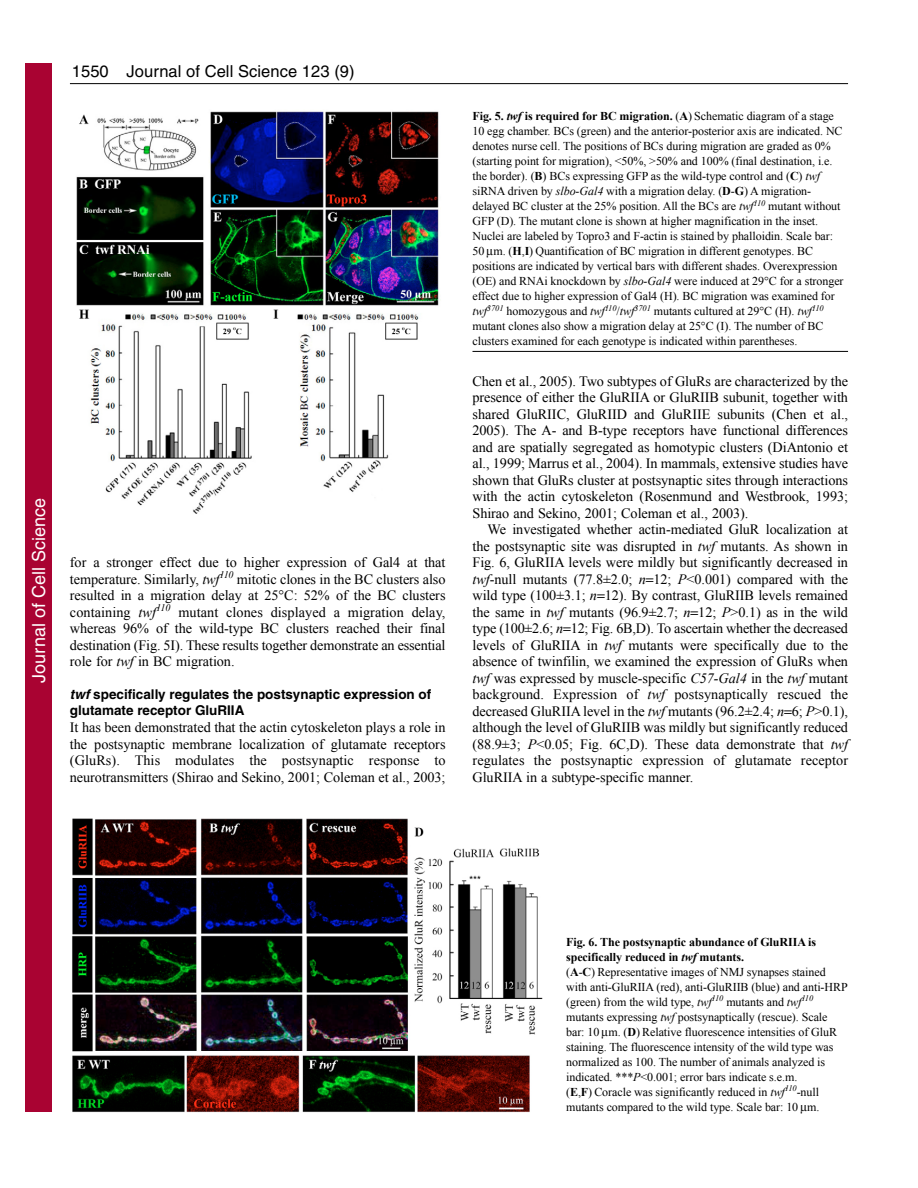
<style>
.page{position:relative;width:918px;height:1188px;background:#fff}
.page>*{position:absolute;margin:0;border:0;box-sizing:border-box;transform-origin:0 0}
.t1{font:18px "Helvetica";color:#fff}
.t2{font:16.5px "Helvetica";letter-spacing:.005em;color:#000}
.t3{font:14.25px/16.5px "Times New Roman";letter-spacing:-.005em;color:#000;text-align:justify}
.t4{font:700 13.5px/16.5px "Helvetica";color:#000}
.t5{font:12px/15px "Times New Roman";letter-spacing:-.005em;color:#000}
.s1{font-style:italic}
.s2{font-weight:700}
.s3{font-weight:700;font-style:italic}
</style>
<div class="page">
<hr style="left:70px;top:83px;width:778px;height:1px;background:#000">
<img style="left:76px;top:111px;width:363px;height:403px">
<hr style="left:472px;top:351px;width:376px;height:1px;background:#000">
<img style="left:72px;top:818px;width:471px;height:295px">
<div style="left:26px;top:64px;width:26px;height:1048px;background:#a90332"></div>
<p class="t2" style="left:72px;top:65px;width:284px">1550 Journal of Cell Science 123 (9)</p>
<p class="t1" style="left:28px;top:683px;width:186px;rotate:-90deg">Journal of Cell Science</p>
<p class="t3" style="left:70px;top:554px;width:377px">for a stronger effect due to higher expression of Gal4 at that temperature. Similarly, <span class="s1">twf</span><sup>110</sup> mitotic clones in the BC clusters also resulted in a migration delay at 25°C: 52% of the BC clusters containing <span class="s1">twf</span><sup>110</sup> mutant clones displayed a migration delay, whereas 96% of the wild-type BC clusters reached their final destination (Fig. 5I). These results together demonstrate an essential role for <span class="s1">twf</span> in BC migration.</p>
<p class="t4" style="left:70px;top:687px;width:363px"><span class="s1">twf</span>specifically regulates the postsynaptic expression of glutamate receptor GluRIIA</p>
<p class="t3" style="left:70px;top:719px;width:377px">It has been demonstrated that the actin cytoskeleton plays a role in the postsynaptic membrane localization of glutamate receptors (GluRs). This modulates the postsynaptic response to neurotransmitters (Shirao and Sekino, 2001; Coleman et al., 2003;</p>
<p class="t5" style="left:472px;top:109px;width:373px"><span class="s2">Fig. 5.</span> <span class="s3">twf</span> <span class="s2">is required for BC migration.</span> (<span class="s2">A</span>) Schematic diagram of a stage 10 egg chamber. BCs (green) and the anterior-posterior axis are indicated. NC denotes nurse cell. The positions of BCs during migration are graded as 0% (starting point for migration), &lt;50%, &gt;50% and 100% (final destination, i.e. the border). (<span class="s2">B</span>) BCs expressing GFP as the wild-type control and (<span class="s2">C</span>) <span class="s1">twf </span>siRNA driven by <span class="s1">slbo-Gal4</span> with a migration delay. (<span class="s2">D</span>-<span class="s2">G</span>) A migration&shy;delayed BC cluster at the 25% position. All the BCs are <span class="s1">twf</span><sup>110</sup> mutant without GFP (D). The mutant clone is shown at higher magnification in the inset.<br>Nuclei are labeled by Topro3 and F-actin is stained by phalloidin. Scale bar:<br>50 m. (<span class="s2">H</span>,<span class="s2">I</span>) Quantification of BC migration in different genotypes. BC positions are indicated by vertical bars with different shades. Overexpression (OE) and RNAi knockdown by <span class="s1">slbo-Gal4</span> were induced at 29°C for a stronger effect due to higher expression of Gal4 (H). BC migration was examined for <span class="s1">twf</span><sup>3701</sup> homozygous and <span class="s1">twf</span><sup>110</sup>/<span class="s1">twf</span><sup>3701</sup> mutants cultured at 29°C (H). <span class="s1">twf</span><sup>110 </sup>mutant clones also show a migration delay at 25°C (I). The number of BC clusters examined for each genotype is indicated within parentheses.</p>
<p class="t3" style="left:473px;top:372px;width:377px">Chen et al., 2005). Two subtypes of GluRs are characterized by the presence of either the GluRIIA or GluRIIB subunit, together with shared GluRIIC, GluRIID and GluRIIE subunits (Chen et al., 2005). The A- and B-type receptors have functional differences and are spatially segregated as homotypic clusters (DiAntonio et al., 1999; Marrus et al., 2004). In mammals, extensive studies have shown that GluRs cluster at postsynaptic sites through interactions with the actin cytoskeleton (Rosenmund and Westbrook, 1993; Shirao and Sekino, 2001; Coleman et al., 2003).</p>
<p class="t3" style="left:473px;top:521px;width:377px;text-indent:15px">We investigated whether actin-mediated GluR localization at the postsynaptic site was disrupted in <span class="s1">twf</span> mutants. As shown in Fig. 6, GluRIIA levels were mildly but significantly decreased in <span class="s1">twf</span>-null mutants (77.8±2.0; <span class="s1">n</span> 12; <span class="s1">P</span>&lt;0.001) compared with the wild type (100±3.1; <span class="s1">n</span> 12). By contrast, GluRIIB levels remained the same in <span class="s1">twf</span> mutants (96.9±2.7; <span class="s1">n</span> 12; <span class="s1">P</span>&gt;0.1) as in the wild type (100±2.6; <span class="s1">n</span> 12; Fig. 6B,D). To ascertain whether the decreased levels of GluRIIA in <span class="s1">twf</span> mutants were specifically due to the absence of twinfilin, we examined the expression of GluRs when <span class="s1">twf</span> was expressed by muscle-specific <span class="s1">C57-Gal4</span> in the <span class="s1">twf</span> mutant background. Expression of <span class="s1">twf</span> postsynaptically rescued the decreased GluRIIA level in the <span class="s1">twf</span> mutants (96.2±2.4; <span class="s1">n</span> 6; <span class="s1">P</span>&gt;0.1), although the level of GluRIIB was mildly but significantly reduced (88.9±3; <span class="s1">P</span>&lt;0.05; Fig. 6C,D). These data demonstrate that <span class="s1">twf </span>regulates the postsynaptic expression of glutamate receptor GluRIIA in a subtype-specific manner.</p>
<p class="t5" style="left:566px;top:934px;width:283px"><span class="s2">Fig. 6. The postsynaptic abundance of GluRIIA is specifically reduced in</span> <span class="s3">twf</span> <span class="s2">mutants.<br></span>(<span class="s2">A</span>-<span class="s2">C</span>) Representative images of NMJ synapses stained with anti-GluRIIA (red), anti-GluRIIB (blue) and anti-HRP (green) from the wild type, <span class="s1">twf</span><sup>110</sup> mutants and <span class="s1">twf</span><sup>110 </sup>mutants expressing <span class="s1">twf</span> postsynaptically (rescue). Scale bar: 10 m. (<span class="s2">D</span>) Relative fluorescence intensities of GluR staining. The fluorescence intensity of the wild type was normalized as 100. The number of animals analyzed is indicated. ***<span class="s1">P</span>&lt;0.001; error bars indicate s.e.m.<br>(<span class="s2">E</span>,<span class="s2">F</span>) Coracle was significantly reduced in <span class="s1">twf</span><sup>110</sup>-null mutants compared to the wild type. Scale bar: 10 m.</p>
</div>
